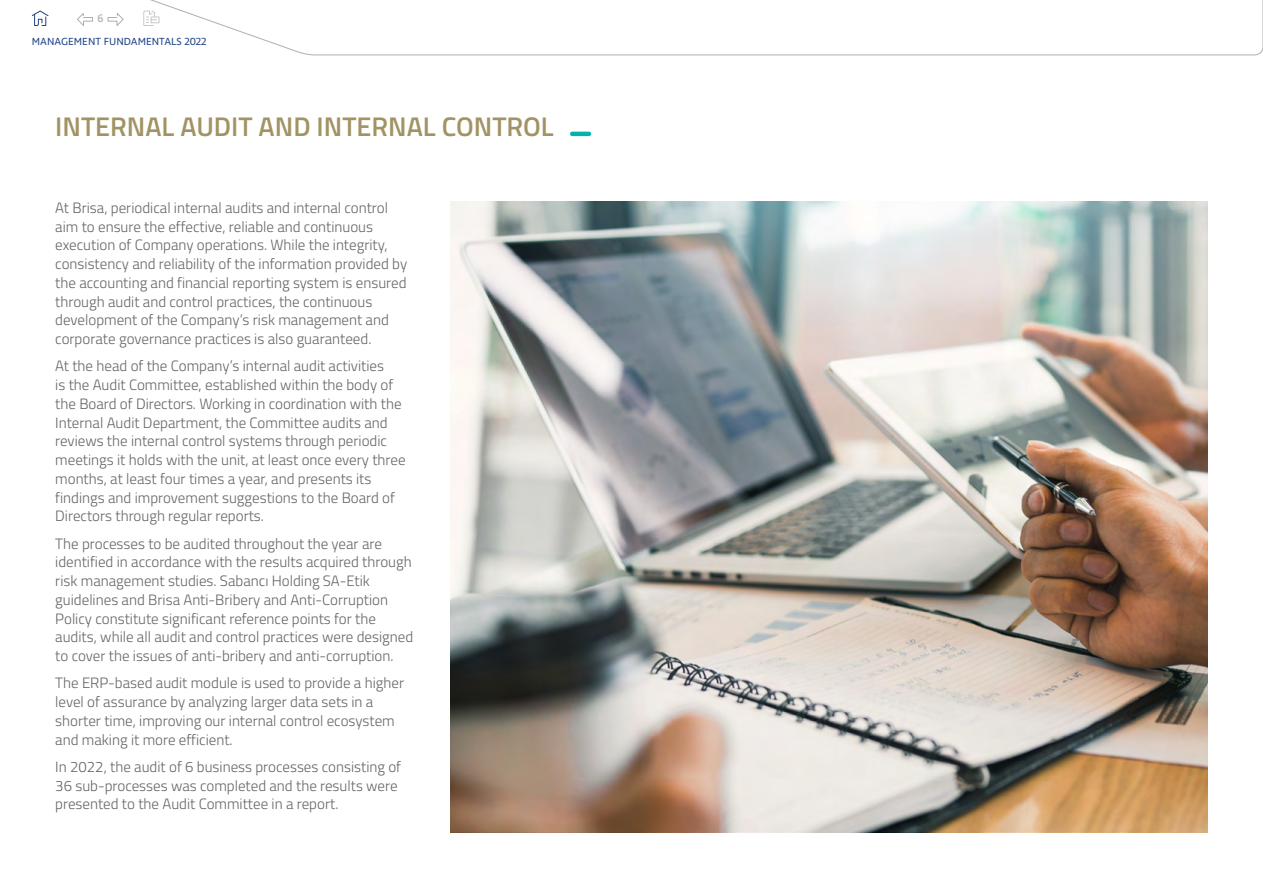
<style>
.page{position:relative;width:1263px;height:893px;background:#fff}
.page>*{position:absolute;margin:0;border:0;box-sizing:border-box;transform-origin:0 0}
.t1{font:600 27px "Titillium";color:#a29364}
.t2{font:300 15px/18.8px "Titillium";color:#636466}
.t3{font:10.5px "Ingra";color:#1e4486}
.t4{font:600 10.5px "Open Sans";color:#adafb2}
</style>
<div class="page">
<hr style="left:572px;top:132px;width:17px;height:4px;background:#00b3ad">
<img style="left:451px;top:202px;width:757px;height:630px">
<svg style="left:144px;top:0;width:1119px;height:56px"></svg>
<svg style="left:143px;top:11px;width:16px;height:15px"></svg>
<svg style="left:31px;top:10px;width:18px;height:16px"></svg>
<svg style="left:107px;top:13px;width:17px;height:13px"></svg>
<svg style="left:77px;top:13px;width:16px;height:13px"></svg>
<p class="t4" style="left:97px;top:11px;width:8px">6</p>
<p class="t3" style="left:32px;top:35px;width:176px">MANAGEMENT FUNDAMENTALS 2022</p>
<h1 class="t1" style="left:55px;top:106px;width:500px">INTERNAL AUDIT AND INTERNAL CONTROL</h1>
<p class="t2" style="left:55px;top:198px;width:353px">At Brisa, periodical internal audits and internal control aim to ensure the effective, reliable and continuous execution of Company operations. While the integrity, consistency and reliability of the information provided by the accounting and financial reporting system is ensured through audit and control practices, the continuous development of the Company’s risk management and corporate governance practices is also guaranteed.</p>
<p class="t2" style="left:55px;top:356px;width:352px">At the head of the Company’s internal audit activities<br>is the Audit Committee, established within the body of the Board of Directors. Working in coordination with the Internal Audit Department, the Committee audits and reviews the internal control systems through periodic meetings it holds with the unit, at least once every three months, at least four times a year, and presents its findings and improvement suggestions to the Board of Directors through regular reports.</p>
<p class="t2" style="left:55px;top:533px;width:360px">The processes to be audited throughout the year are identified in accordance with the results acquired through risk management studies. Sabancı Holding SA-Etik guidelines and Brisa Anti-Bribery and Anti-Corruption Policy constitute significant reference points for the audits, while all audit and control practices were designed to cover the issues of anti-bribery and anti-corruption.</p>
<p class="t2" style="left:55px;top:673px;width:350px">The ERP-based audit module is used to provide a higher level of assurance by analyzing larger data sets in a shorter time, improving our internal control ecosystem and making it more efficient.</p>
<p class="t2" style="left:55px;top:757px;width:347px">In 2022, the audit of 6 business processes consisting of<br>36 sub-processes was completed and the results were presented to the Audit Committee in a report.</p>
</div>
